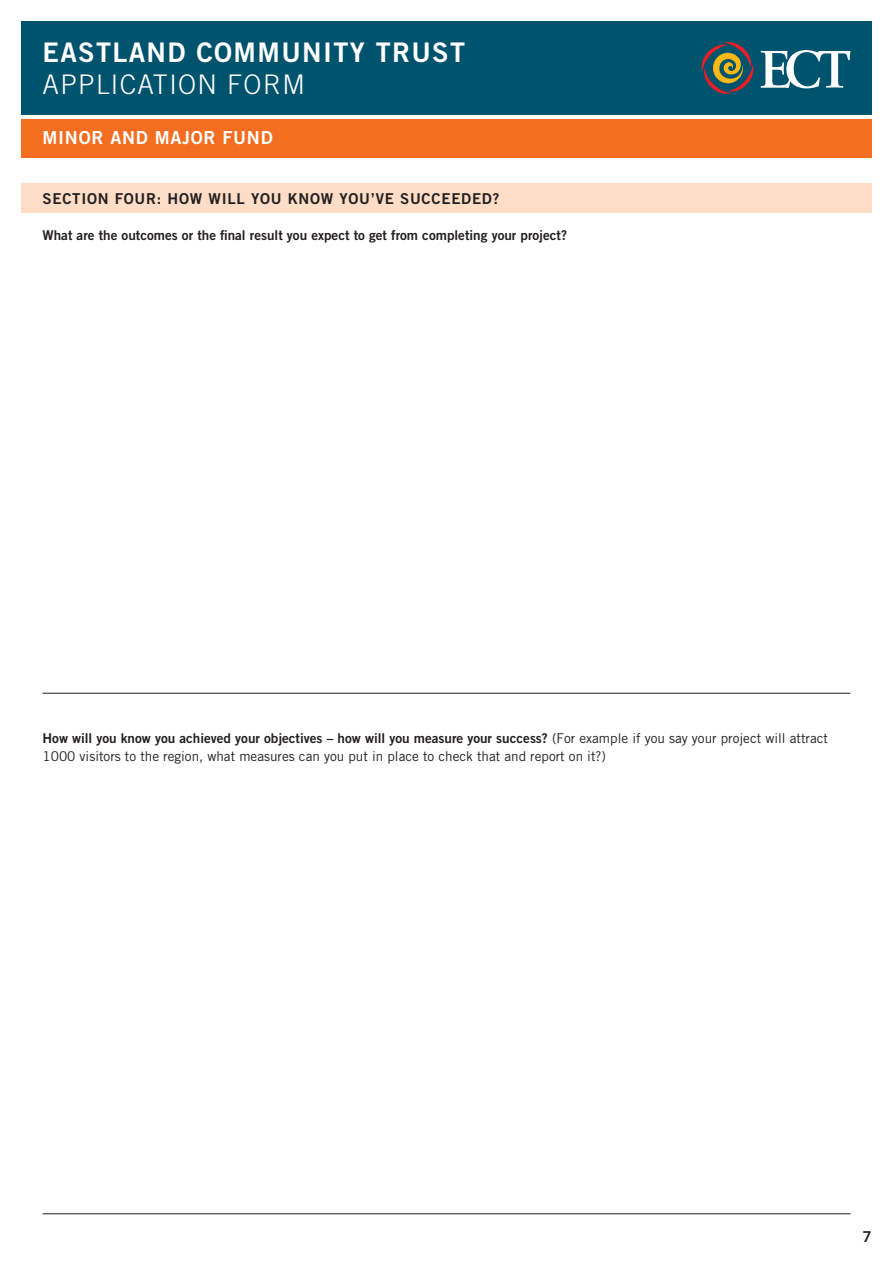
<style>
.page{position:relative;width:893px;height:1263px;background:#fff}
.page>*{position:absolute;margin:0;border:0;box-sizing:border-box;transform-origin:0 0}
.t1{font:27px "Trade Gothic Bold Two";letter-spacing:.05em;color:#fff}
.t2{font:300 27px "Trade Gothic";letter-spacing:.05em;color:#fff}
.t3{font:18px "Trade Gothic Bold Two";letter-spacing:.04em;color:#fff}
.sub{font:15px "Trade Gothic Bold Two";letter-spacing:.05em;color:#231f20}
.body_-_tick_box_with{font:13.5px/18px "Trade Gothic";color:#231f20}
.body_-_tick_box_with-2{font:13.5px "Trade Gothic Bold Two";color:#231f20}
.s1{font-family:"Trade Gothic Bold Two"}
</style>
<div class="page">
<div style="left:21px;top:21px;width:851px;height:94px;background:#00536d"></div>
<div style="left:21px;top:119px;width:851px;height:38px;background:#f36e21"></div>
<svg style="left:761px;top:50px;width:89px;height:38px"></svg>
<svg style="left:701px;top:42px;width:53px;height:52px"></svg>
<div style="left:21px;top:184px;width:851px;height:29px;background:#fdddc6"></div>
<hr style="left:43px;top:693px;width:807px;height:1px;background:#231f20">
<hr style="left:43px;top:1213px;width:807px;height:1px;background:#231f20">
<h1 class="t1" style="left:43px;top:36px;width:424px">EASTLAND COMMUNITY TRUST</h1>
<h1 class="t2" style="left:43px;top:68px;width:264px">APPLICATION FORM</h1>
<h2 class="t3" style="left:43px;top:126px;width:232px">MINOR AND MAJOR FUND</h2>
<p class="sub" style="left:43px;top:190px;width:458px">SECTION FOUR: HOW WILL YOU KNOW YOU’VE SUCCEEDED?</p>
<p class="body_-_tick_box_with-2" style="left:43px;top:227px;width:526px">What are the outcomes or the final result you expect to get from completing your project?</p>
<p class="body_-_tick_box_with" style="left:43px;top:729px;width:787px"><span class="s1">How will you know you achieved your objectives – how will you measure your success?</span> (For example if you say your project will attract<br>1000 visitors to the region, what measures can you put in place to check that and report on it?)</p>
<p class="sub" style="left:862px;top:1227px;width:11px">7</p>
</div>
